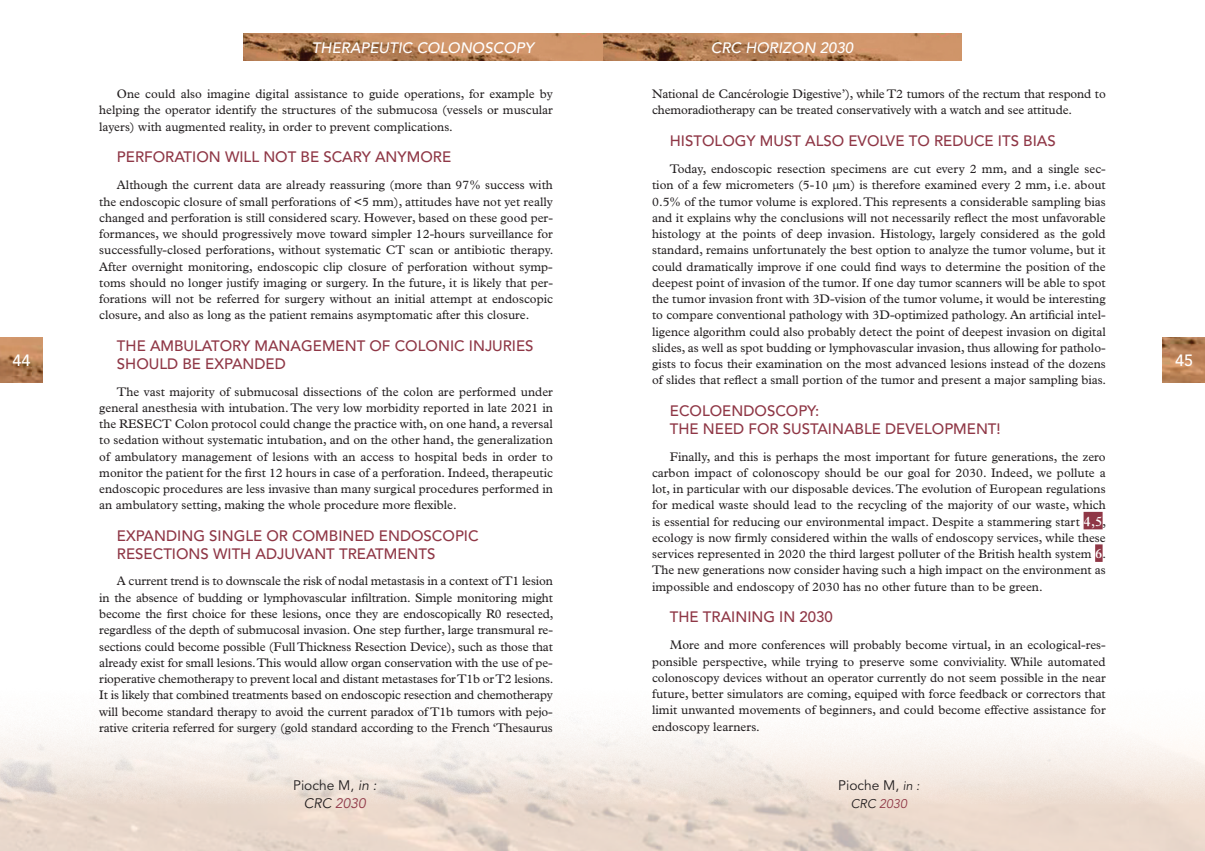
<style>
.page{position:relative;width:1205px;height:851px;background:#fff}
.page>*{position:absolute;margin:0;border:0;box-sizing:border-box;transform-origin:0 0}
.t1{font:500 16.25px "Avenir LT Std";color:#fff}
.t2{font:500 15px/17.5px "Avenir LT Std";color:#8f3746}
.t3{font:italic 500 15px "Avenir LT Std";color:#fff}
.t4{font:13.75px/17.5px "Avenir LT Std";color:#231f20;text-align:center}
.t5{font:12.5px/16.2px "Plantin Std";color:#231f20;text-align:justify}
.t6{font:italic 12.5px "Avenir LT Std";color:#8f3746}
.s1{font-weight:600;font-size:13.75px;color:#fff}
.s2{font-style:italic}
.s3{font-style:italic;color:#8f3746}
.s4{font-style:italic;font-size:12.5px}
.s5{color:#231f20}
</style>
<div class="page">
<img style="left:602px;top:34px;width:359px;height:26px">
<img style="left:0;top:337px;width:43px;height:45px">
<img style="left:1162px;top:337px;width:43px;height:45px">
<svg style="left:243px;top:34px;width:359px;height:26px;background:#bc855b"></svg>
<div style="left:1083px;top:512px;width:19px;height:17px;background:#8f3746"></div>
<div style="left:1095px;top:544px;width:7px;height:18px;background:#8f3746"></div>
<p class="t3" style="left:312px;top:39px;width:223px">THERAPEUTIC COLONOSCOPY</p>
<p class="t3" style="left:711px;top:39px;width:144px">CRC HORIZON 2030</p>
<p class="t5" style="left:652px;top:86px;width:455px">National de Cancérologie Digestive’), while T2 tumors of the rectum that respond to chemoradiotherapy can be treated conservatively with a watch and see attitude.</p>
<p class="t2" style="left:670px;top:133px;width:387px">h ISTOLOGY MUST ALSO EVOLVE TO REDUCE ITS BIAS</p>
<p class="t5" style="left:652px;top:161px;width:456px;text-indent:18px">Today, endoscopic resection specimens are cut every 2 mm, and a single sec&shy;tion of a few micrometers (5-10 m) is therefore examined every 2 mm, i.e. about 0.5% of the tumor volume is explored. This represents a considerable sampling bias and it explains why the conclusions will not necessarily reflect the most unfavorable histology at the points of deep invasion. Histology, largely considered as the gold standard, remains unfortunately the best option to analyze the tumor volume, but it could dramatically improve if one could find ways to determine the position of the deepest point of invasion of the tumor. If one day tumor scanners will be able to spot the tumor invasion front with 3D-vision of the tumor volume, it would be interesting to compare conventional pathology with 3D-optimized pathology. An artificial intel&shy;ligence algorithm could also probably detect the point of deepest invasion on digital slides, as well as spot budding or lymphovascular invasion, thus allowing for patholo&shy;gists to focus their examination on the most advanced lesions instead of the dozens of slides that reflect a small portion of the tumor and present a major sampling bias.</p>
<p class="t2" style="left:670px;top:402px;width:332px">ECOLOENDOSCOPY:<br>THE NEED FOR SUSTAINABLE DEVELOPMENT!</p>
<p class="t5" style="left:652px;top:448px;width:456px;text-indent:18px">Finally, and this is perhaps the most important for future generations, the zero carbon impact of colonoscopy should be our goal for 2030. Indeed, we pollute a lot, in particular with our disposable devices. The evolution of European regulations for medical waste should lead to the recycling of the majority of our waste, which is essential for reducing our environmental impact. Despite a stammering start <span class="s1">4,5</span>, ecology is now firmly considered within the walls of endoscopy services, while these services represented in 2020 the third largest polluter of the British health system <span class="s1">6</span>.<br>The new generations now consider having such a high impact on the environment as impossible and endoscopy of 2030 has no other future than to be green.</p>
<p class="t2" style="left:670px;top:608px;width:165px">THE TRAINING IN 2030</p>
<p class="t5" style="left:652px;top:637px;width:455px;text-indent:18px">More and more conferences will probably become virtual, in an ecological-res&shy;ponsible perspective, while trying to preserve some conviviality. While automated colonoscopy devices without an operator currently do not seem possible in the near future, better simulators are coming, equiped with force feedback or correctors that limit unwanted movements of beginners, and could become effective assistance for endoscopy learners.</p>
<p class="t5" style="left:99px;top:86px;width:455px;text-indent:18px">One could also imagine digital assistance to guide operations, for example by helping the operator identify the structures of the submucosa (vessels or muscular layers) with augmented reality, in order to prevent complications.</p>
<p class="t2" style="left:117px;top:149px;width:336px">PERFORATION WILL NOT BE SCARY ANYMORE</p>
<p class="t5" style="left:99px;top:177px;width:456px;text-indent:18px">Although the current data are already reassuring (more than 97% success with the endoscopic closure of small perforations of &lt;5 mm), attitudes have not yet really changed and perforation is still considered scary. However, based on these good per&shy;formances, we should progressively move toward simpler 12-hours surveillance for successfully-closed perforations, without systematic CT scan or antibiotic therapy.<br>After overnight monitoring, endoscopic clip closure of perforation without symp&shy;toms should no longer justify imaging or surgery. In the future, it is likely that per&shy;forations will not be referred for surgery without an initial attempt at endoscopic closure, and also as long as the patient remains asymptomatic after this closure.</p>
<p class="t2" style="left:117px;top:337px;width:418px">THE AMBULATORY MANAGEMENT OF COLONIC INJURIES<br>SHOULD BE EXPANDED</p>
<p class="t5" style="left:99px;top:383px;width:455px;text-indent:18px">The vast majority of submucosal dissections of the colon are performed under general anesthesia with intubation. The very low morbidity reported in late 2021 in the RESECT Colon protocol could change the practice with, on one hand, a reversal to sedation without systematic intubation, and on the other hand, the generalization of ambulatory management of lesions with an access to hospital beds in order to monitor the patient for the first 12 hours in case of a perforation. Indeed, therapeutic endoscopic procedures are less invasive than many surgical procedures performed in an ambulatory setting, making the whole procedure more flexible.</p>
<p class="t2" style="left:117px;top:527px;width:363px">EXPANDING SINGLE OR COMBINED ENDOSCOPIC<br>RESECTIONS WITH ADJUVANT TREATMENTs</p>
<p class="t5" style="left:99px;top:573px;width:456px;text-indent:18px">A current trend is to downscale the risk of nodal metastasis in a context of T1 lesion in the absence of budding or lymphovascular infiltration. Simple monitoring might become the first choice for these lesions, once they are endoscopically R0 resected, regardless of the depth of submucosal invasion. One step further, large transmural re&shy;sections could become possible (Full Thickness Resection Device), such as those that already exist for small lesions. This would allow organ conservation with the use of pe&shy;rioperative chemotherapy to prevent local and distant metastases for T1b or T2 lesions.<br>It is likely that combined treatments based on endoscopic resection and chemotherapy will become standard therapy to avoid the current paradox of T1b tumors with pejo&shy;rative criteria referred for surgery (gold standard according to the French ‘Thesaurus</p>
<h1 class="t1" style="left:12px;top:351px;width:20px">44</h1>
<h1 class="t1" style="left:1175px;top:351px;width:20px">45</h1>
<p class="t4" style="left:293px;top:777px;width:85px">Pioche M , <span class="s2">in :<br>CRC</span> <span class="s3">2030</span></p>
<p class="t4" style="left:838px;top:777px;width:83px">Pioche M , <span class="s4">in :</span></p>
<p class="t6" style="left:851px;top:796px;width:58px"><span class="s5">CRC</span> 2030</p>
</div>
